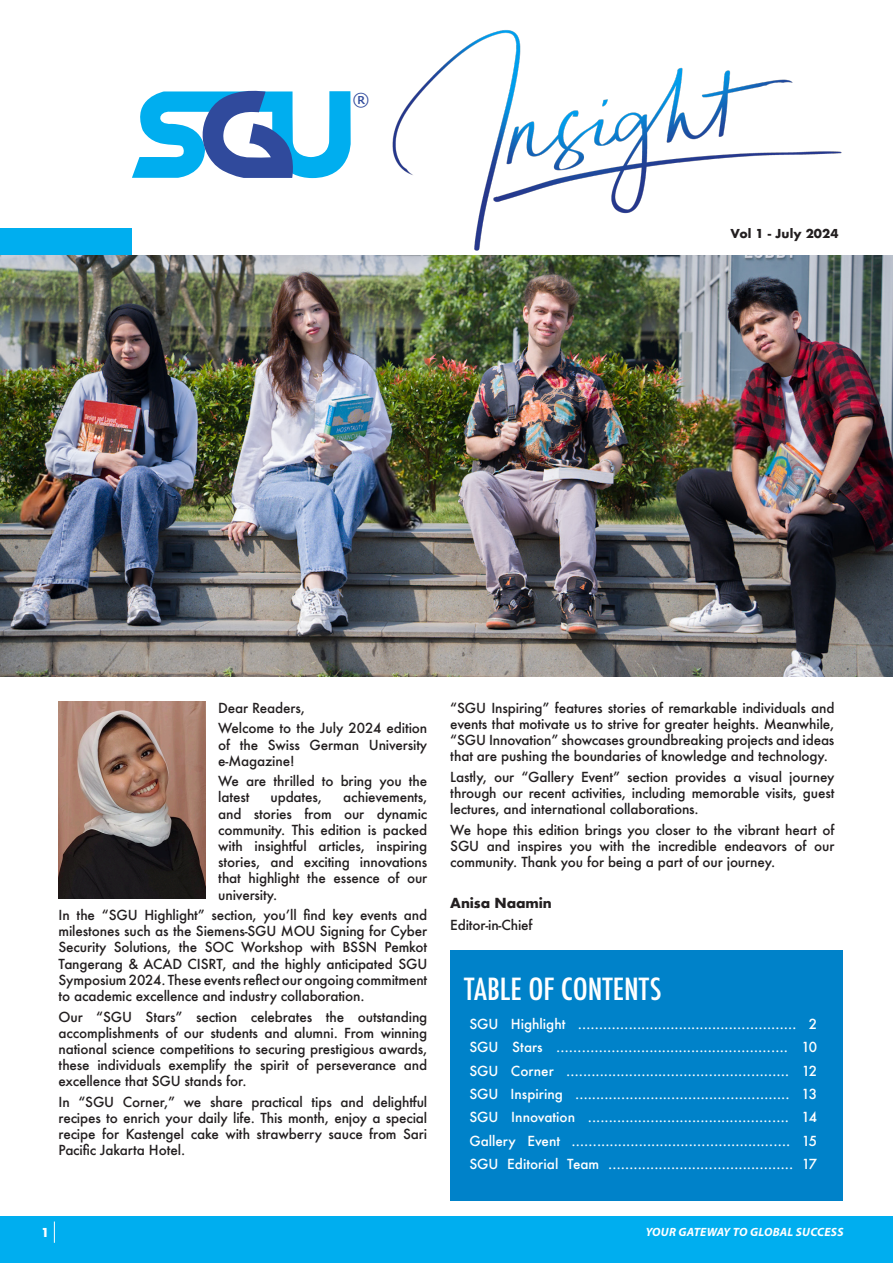
<style>
.page{position:relative;width:893px;height:1263px;background:#fff}
.page>*{position:absolute;margin:0;border:0;box-sizing:border-box;transform-origin:0 0}
.t1{font:500 condensed 29.7px "Futura";color:#fff;scale:1.06 1}
.t2{font:17.7px "Tahoma";color:#fff}
.t3{font:500 13.5px/16.2px "Futura";letter-spacing:-.01em;color:#231f20;text-align:justify}
.t4{font:500 13.5px "Futura";color:#fff}
.t5{font:700 13.5px "Futura";letter-spacing:-.01em;color:#231f20}
.t6{font:italic 700 12px "Myriad Pro";letter-spacing:.02em;color:#fff}
.t7{font:700 12px "Futura";color:#231f20}
.t8{font:700 12px "Futura";color:#fff}
</style>
<div class="page">
<div style="left:0;top:228px;width:132px;height:251px;background:#00aeef"></div>
<div style="left:450px;top:950px;width:393px;height:251px;background:#0082c9"></div>
<img style="left:0;top:255px;width:893px;height:422px">
<div style="left:0;top:1216px;width:893px;height:47px;background:#00aeef"></div>
<svg style="left:54px;top:1221px;width:1px;height:22px"></svg>
<img style="left:392px;top:30px;width:450px;height:221px">
<svg style="left:132px;top:90px;width:219px;height:88px"></svg>
<img style="left:59px;top:702px;width:147px;height:196px">
<h2 class="t2" style="left:353px;top:88px;width:18px">®</h2>
<p class="t7" style="left:731px;top:225px;width:109px">Vol 1 - July 2024</p>
<p class="t3" style="left:218px;top:700px;width:88px">Dear Readers,</p>
<p class="t3" style="left:218px;top:720px;width:211px">Welcome to the July 2024 edition of the Swiss German University e-Magazine!</p>
<p class="t3" style="left:218px;top:773px;width:211px">We are thrilled to bring you the latest</p>
<p class="t3" style="left:218px;top:789px;width:211px;text-indent:125px">achievements, and stories from our dynamic community. This edition is packed with insightful articles, inspiring stories, and exciting innovations that highlight the essence of our university.</p>
<p class="t3" style="left:59px;top:907px;width:370px">In the “SGU Highlight” section, you’ll find key events and milestones such as the Siemens-SGU MOU Signing for Cyber Security Solutions, the SOC Workshop with BSSN Pemkot Tangerang &amp; ACAD CISRT, and the highly anticipated SGU Symposium 2024. These events reflect our ongoing commitment to academic excellence and industry collaboration.</p>
<p class="t3" style="left:59px;top:1008px;width:370px">Our “SGU Stars” section celebrates the outstanding accomplishments of our students and alumni. From winning national science competitions to securing prestigious awards, these individuals exemplify the spirit of perseverance and excellence that SGU stands for.</p>
<p class="t3" style="left:59px;top:1093px;width:370px">In “SGU Corner,” we share practical tips and delightful recipes to enrich your daily life. This month, enjoy a special recipe for Kastengel cake with strawberry sauce from Sari Pacific Jakarta Hotel.</p>
<p class="t3" style="left:270px;top:789px;width:53px">updates,</p>
<p class="t3" style="left:450px;top:700px;width:386px">“SGU Inspiring” features stories of remarkable individuals and events that motivate us to strive for greater heights. Meanwhile, “SGU Innovation” showcases groundbreaking projects and ideas that are pushing the boundaries of knowledge and technology.</p>
<p class="t3" style="left:450px;top:769px;width:386px">Lastly, our “Gallery Event” section provides a visual journey through our recent activities, including memorable visits, guest lectures, and international collaborations.</p>
<p class="t3" style="left:450px;top:821px;width:386px">We hope this edition brings you closer to the vibrant heart of SGU and inspires you with the incredible endeavors of our community. Thank you for being a part of our journey.</p>
<p class="t5" style="left:450px;top:893px;width:103px">Anisa Naamin</p>
<p class="t3" style="left:450px;top:917px;width:84px">Editor-in-Chief</p>
<p class="t1" style="left:464px;top:970px;width:188px">TABLE OF CONTENTS</p>
<p class="t4" style="left:469px;top:1014px;width:349px">SGU Highlight ………….........................…………… 2</p>
<p class="t4" style="left:469px;top:1038px;width:349px">SGU Stars ………………........................…………. 10</p>
<p class="t4" style="left:469px;top:1061px;width:349px">SGU Corner ….....................……….....…………… 12</p>
<p class="t4" style="left:469px;top:1085px;width:349px">SGU Inspiring …....................……....…….……….. 13</p>
<p class="t4" style="left:469px;top:1108px;width:349px">SGU Innovation ...................................…………. 14</p>
<p class="t4" style="left:469px;top:1131px;width:349px">Gallery Event …….......................…………....……. 15</p>
<p class="t4" style="left:469px;top:1155px;width:349px">SGU Editorial Team ……................……….....…….. 17</p>
<p class="t8" style="left:41px;top:1224px;width:10px">1</p>
<p class="t6" style="left:646px;top:1224px;width:199px">YOUR GATEWAY TO GLOBAL SUCCESS</p>
</div>
